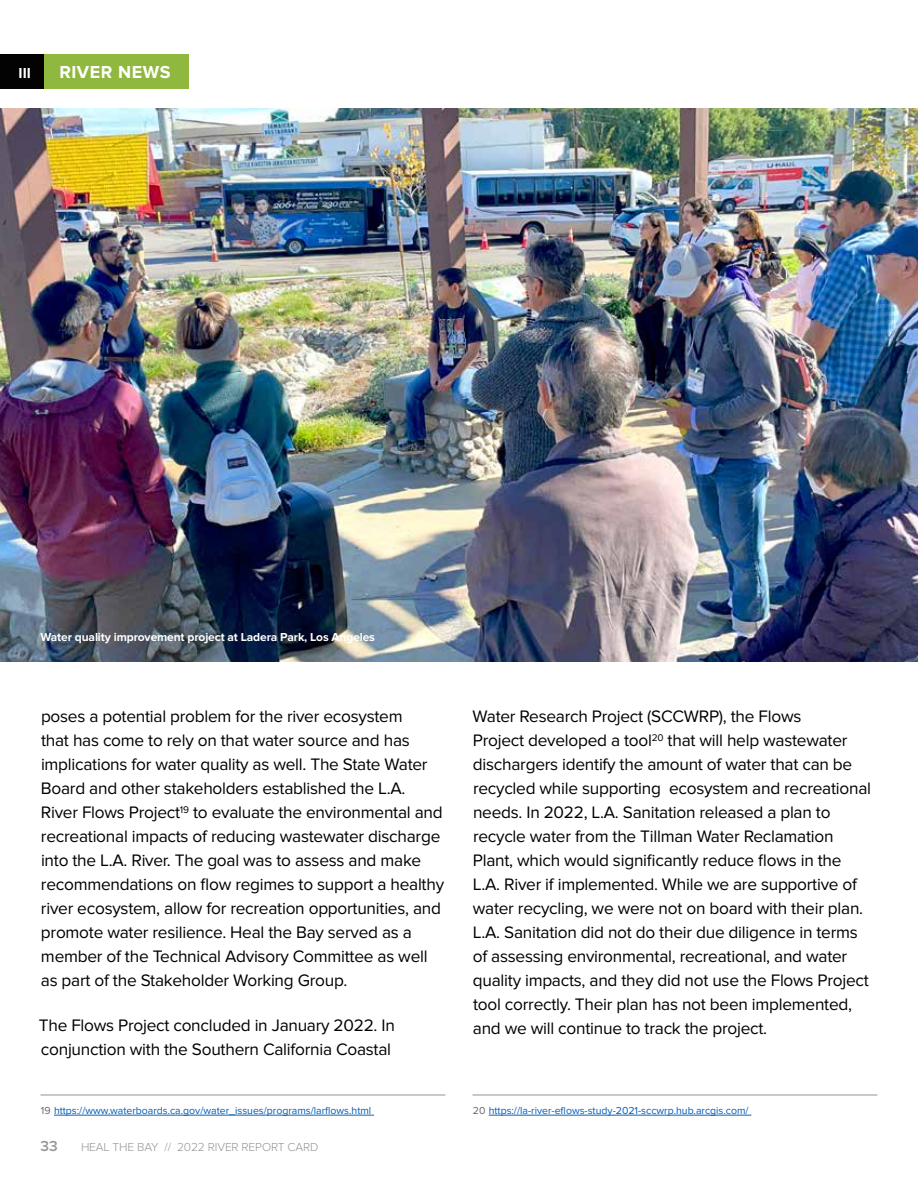
<style>
.page{position:relative;width:918px;height:1188px;background:#fff}
.page>*{position:absolute;margin:0;border:0;box-sizing:border-box;transform-origin:0 0}
.t1{font:700 18px "Proxima Nova";letter-spacing:.03em;color:#fff}
.t2{font:17.25px/24px "Proxima Nova";letter-spacing:-.015em;color:#000}
.t3{font:700 15px "Proxima Nova";color:#fff}
.t4{font:600 15px "Proxima Nova";color:#939598}
.t5{font:700 12px "Proxima Nova";letter-spacing:-.01em;color:#fff}
.t6{font:300 12px "Proxima Nova";letter-spacing:-.01em;color:#939598}
.t7{font:10.5px "Proxima Nova";color:#005cb9}
.s1{color:#666767}
</style>
<div class="page">
<hr style="left:40px;top:1095px;width:406px;height:1px;background:#939598">
<hr style="left:54px;top:1115px;width:320px;height:1px;background:#0563c1">
<hr style="left:472px;top:1095px;width:406px;height:1px;background:#939598">
<hr style="left:489px;top:1115px;width:262px;height:1px;background:#0563c1">
<div style="left:0;top:54px;width:44px;height:34px;background:#030303"></div>
<div style="left:44px;top:54px;width:145px;height:34px;background:#90b83e"></div>
<img style="left:0;top:108px;width:918px;height:554px">
<p class="t3" style="left:19px;top:65px;width:14px">III</p>
<p class="t1" style="left:59px;top:62px;width:113px">RIVER NEWS</p>
<p class="t5" style="left:40px;top:630px;width:336px">Water quality improvement project at Ladera Park, Los Angeles</p>
<p class="t2" style="left:41px;top:705px;width:405px">poses a potential problem for the river ecosystem<br>that has come to rely on that water source and has implications for water quality as well. The State Water Board and other stakeholders established the L.A.<br>River Flows Project<sup>19</sup> to evaluate the environmental and recreational impacts of reducing wastewater discharge into the L.A. River. The goal was to assess and make recommendations on flow regimes to support a healthy river ecosystem, allow for recreation opportunities, and promote water resilience. Heal the Bay served as a member of the Technical Advisory Committee as well as part of the Stakeholder Working Group.</p>
<p class="t2" style="left:39px;top:1013px;width:358px">The Flows Project concluded in January 2022. In conjunction with the Southern California Coastal</p>
<p class="t7" style="left:41px;top:1104px;width:332px"><span class="s1">19</span> https://www.waterboards.ca.gov/water_issues/programs/larflows.html</p>
<p class="t4" style="left:40px;top:1138px;width:19px">33</p>
<p class="t6" style="left:81px;top:1140px;width:239px">HEAL THE BAY // 2022 RIVER REPORT CARD</p>
<p class="t2" style="left:473px;top:705px;width:400px">Water Research Project (SCCWRP), the Flows<br>Project developed a tool<sup>20</sup> that will help wastewater dischargers identify the amount of water that can be recycled while supporting ecosystem and recreational needs. In 2022, L.A. Sanitation released a plan to recycle water from the Tillman Water Reclamation Plant, which would significantly reduce flows in the L.A. River if implemented. While we are supportive of water recycling, we were not on board with their plan.<br>L.A. Sanitation did not do their due diligence in terms of assessing environmental, recreational, and water quality impacts, and they did not use the Flows Project tool correctly. Their plan has not been implemented, and we will continue to track the project.</p>
<p class="t7" style="left:473px;top:1104px;width:277px"><span class="s1">20</span> https://la-river-eflows-study-2021-sccwrp.hub.arcgis.com/</p>
</div>
